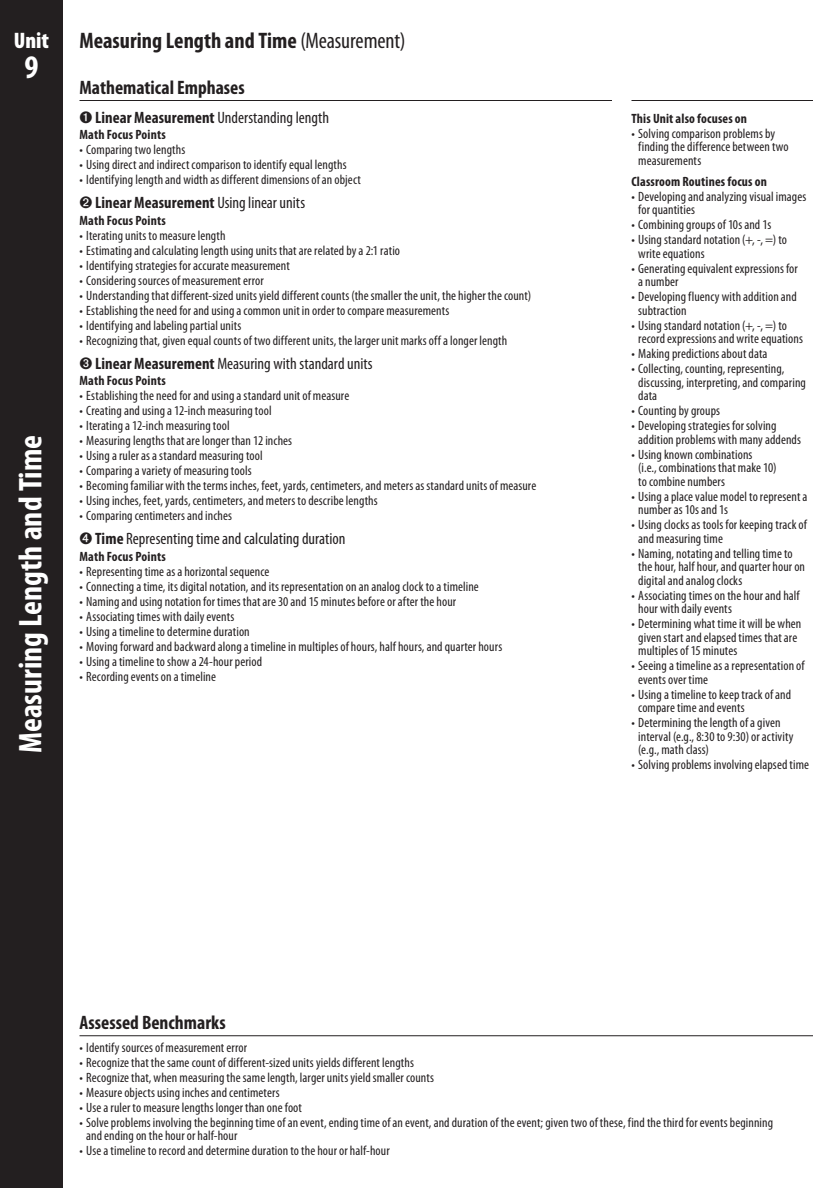
<style>
.page{position:relative;width:837px;height:1188px;background:#fff}
.page>*{position:absolute;margin:0;border:0;box-sizing:border-box;transform-origin:0 0}
.t1{font:700 condensed 33px "Myriad Pro";color:#fff}
.t2{font:700 condensed 22.5px "Myriad Pro";color:#231f20}
.t3{font:900 condensed 22.5px "Myriad Pro";color:#fff}
.t4{font:700 condensed 19.5px "Myriad Pro";color:#231f20}
.t5{font:condensed 16.5px "Myriad Pro";color:#231f20}
.t6{font:700 condensed 16.5px "Myriad Pro";letter-spacing:.005em;color:#231f20}
.t7{font:condensed 13.5px/13.5px "Myriad Pro";letter-spacing:.005em;color:#231f20}
.t8{font:700 condensed 13.5px "Myriad Pro";letter-spacing:.01em;color:#231f20}
.s1{font-weight:400}
.s2{font-weight:700}
</style>
<div class="page">
<div style="left:0;top:0;width:63px;height:1188px;background:#231f20"></div>
<hr style="left:80px;top:100px;width:532px;height:1px;background:#231f20">
<hr style="left:632px;top:100px;width:181px;height:1px;background:#231f20">
<hr style="left:80px;top:1035px;width:733px;height:1px;background:#231f20">
<h2 class="t3" style="left:14px;top:26px;width:37px">Unit</h2>
<h1 class="t1" style="left:24px;top:47px;width:16px">9</h1>
<h1 class="t1" style="left:10px;top:753px;width:319px;rotate:-90deg">Measuring Length and Time</h1>
<h2 class="t2" style="left:80px;top:27px;width:327px">Measuring Length and Time <span class="s1">(Measurement)</span></h2>
<h3 class="t4" style="left:80px;top:75px;width:167px">Mathematical Emphases</h3>
<p class="t5" style="left:80px;top:107px;width:251px">➊ <span class="s2">Linear Measurement</span> Understanding length</p>
<p class="t8" style="left:80px;top:126px;width:88px">Math Focus Points</p>
<p class="t7" style="left:80px;top:143px;width:107px">• Comparing two lengths</p>
<p class="t7" style="left:80px;top:158px;width:269px">• Using direct and indirect comparison to identify equal lengths</p>
<p class="t7" style="left:80px;top:173px;width:283px">• Identifying length and width as different dimensions of an object</p>
<p class="t6" style="left:80px;top:192px;width:227px">➋ Linear Measurement <span class="s1">Using linear units</span></p>
<p class="t8" style="left:80px;top:212px;width:88px">Math Focus Points</p>
<p class="t7" style="left:80px;top:228px;width:148px">• Iterating units to measure length</p>
<p class="t7" style="left:80px;top:243px;width:322px">• Estimating and calculating length using units that are related by a 2:1 ratio</p>
<p class="t7" style="left:80px;top:258px;width:212px">• Identifying strategies for accurate measurement</p>
<p class="t7" style="left:80px;top:273px;width:186px">• Considering sources of measurement error</p>
<p class="t7" style="left:80px;top:288px;width:453px">• Understanding that different-sized units yield different counts (the smaller the unit, the higher the count)</p>
<p class="t7" style="left:80px;top:303px;width:371px">• Establishing the need for and using a common unit in order to compare measurements</p>
<p class="t7" style="left:80px;top:318px;width:163px">• Identifying and labeling partial units</p>
<p class="t7" style="left:80px;top:333px;width:429px">• Recognizing that, given equal counts of two different units, the larger unit marks off a longer length</p>
<p class="t5" style="left:80px;top:353px;width:295px">➌ <span class="s2">Linear Measurement</span> Measuring with standard units</p>
<p class="t8" style="left:80px;top:372px;width:88px">Math Focus Points</p>
<p class="t7" style="left:80px;top:389px;width:271px">• Establishing the need for and using a standard unit of measure</p>
<p class="t7" style="left:80px;top:404px;width:194px">• Creating and using a 12-inch measuring tool</p>
<p class="t7" style="left:80px;top:419px;width:152px">• Iterating a 12-inch measuring tool</p>
<p class="t7" style="left:80px;top:434px;width:214px">• Measuring lengths that are longer than 12 inches</p>
<p class="t7" style="left:80px;top:449px;width:185px">• Using a ruler as a standard measuring tool</p>
<p class="t7" style="left:80px;top:464px;width:174px">• Comparing a variety of measuring tools</p>
<p class="t7" style="left:80px;top:479px;width:458px">• Becoming familiar with the terms inches, feet, yards, centimeters, and meters as standard units of measure</p>
<p class="t7" style="left:80px;top:494px;width:300px">• Using inches, feet, yards, centimeters, and meters to describe lengths</p>
<p class="t7" style="left:80px;top:509px;width:154px">• Comparing centimeters and inches</p>
<p class="t5" style="left:80px;top:529px;width:268px">➍ <span class="s2">Time</span> Representing time and calculating duration</p>
<p class="t8" style="left:80px;top:548px;width:88px">Math Focus Points</p>
<p class="t7" style="left:80px;top:564px;width:192px">• Representing time as a horizontal sequence</p>
<p class="t7" style="left:80px;top:579px;width:401px">• Connecting a time, its digital notation, and its representation on an analog clock to a timeline</p>
<p class="t7" style="left:80px;top:594px;width:378px">• Naming and using notation for times that are 30 and 15 minutes before or after the hour</p>
<p class="t7" style="left:80px;top:609px;width:156px">• Associating times with daily events</p>
<p class="t7" style="left:80px;top:624px;width:172px">• Using a timeline to determine duration</p>
<p class="t7" style="left:80px;top:639px;width:424px">• Moving forward and backward along a timeline in multiples of hours, half hours, and quarter hours</p>
<p class="t7" style="left:80px;top:654px;width:184px">• Using a timeline to show a 24-hour period</p>
<p class="t7" style="left:80px;top:669px;width:138px">• Recording events on a timeline</p>
<p class="t8" style="left:632px;top:110px;width:117px">This Unit also focuses on</p>
<p class="t7" style="left:638px;top:126px;width:152px;text-indent:-7px">• Solving comparison problems by finding the difference between two measurements</p>
<p class="t8" style="left:632px;top:173px;width:137px">Classroom Routines focus on</p>
<p class="t7" style="left:638px;top:189px;width:170px;text-indent:-7px">• Developing and analyzing visual images for quantities</p>
<p class="t7" style="left:632px;top:218px;width:141px">• Combining groups of 10s and 1s</p>
<p class="t7" style="left:638px;top:233px;width:150px;text-indent:-7px">• Using standard notation (+, -, =) to write equations</p>
<p class="t7" style="left:638px;top:261px;width:161px;text-indent:-7px">• Generating equivalent expressions for a number</p>
<p class="t7" style="left:638px;top:290px;width:160px;text-indent:-7px">• Developing fluency with addition and subtraction</p>
<p class="t7" style="left:638px;top:318px;width:166px;text-indent:-7px">• Using standard notation (+, -, =) to record expressions and write equations</p>
<p class="t7" style="left:632px;top:347px;width:138px">• Making predictions about data</p>
<p class="t7" style="left:638px;top:362px;width:169px;text-indent:-7px">• Collecting, counting, representing, discussing, interpreting, and comparing data</p>
<p class="t7" style="left:632px;top:404px;width:90px">• Counting by groups</p>
<p class="t7" style="left:638px;top:419px;width:164px;text-indent:-7px">• Developing strategies for solving addition problems with many addends</p>
<p class="t7" style="left:638px;top:447px;width:140px;text-indent:-7px">• Using known combinations<br>(i.e., combinations that make 10) to combine numbers</p>
<p class="t7" style="left:638px;top:489px;width:171px;text-indent:-7px">• Using a place value model to represent a number as 10s and 1s</p>
<p class="t7" style="left:638px;top:518px;width:170px;text-indent:-7px">• Using clocks as tools for keeping track of and measuring time</p>
<p class="t7" style="left:638px;top:546px;width:168px;text-indent:-7px">• Naming, notating and telling time to the hour, half hour, and quarter hour on digital and analog clocks</p>
<p class="t7" style="left:638px;top:588px;width:163px;text-indent:-7px">• Associating times on the hour and half hour with daily events</p>
<p class="t7" style="left:638px;top:617px;width:165px;text-indent:-7px">• Determining what time it will be when given start and elapsed times that are multiples of 15 minutes</p>
<p class="t7" style="left:638px;top:659px;width:168px;text-indent:-7px">• Seeing a timeline as a representation of events over time</p>
<p class="t7" style="left:638px;top:687px;width:154px;text-indent:-7px">• Using a timeline to keep track of and compare time and events</p>
<p class="t7" style="left:638px;top:716px;width:157px;text-indent:-7px">• Determining the length of a given interval (e.g., 8:30 to 9:30) or activity (e.g., math class)</p>
<p class="t7" style="left:632px;top:758px;width:179px">• Solving problems involving elapsed time</p>
<h3 class="t4" style="left:80px;top:1010px;width:148px">Assessed Benchmarks</h3>
<p class="t7" style="left:80px;top:1040px;width:169px">• Identify sources of measurement error</p>
<p class="t7" style="left:80px;top:1055px;width:336px">• Recognize that the same count of different-sized units yields different lengths</p>
<p class="t7" style="left:80px;top:1070px;width:356px">• Recognize that, when measuring the same length, larger units yield smaller counts</p>
<p class="t7" style="left:80px;top:1085px;width:202px">• Measure objects using inches and centimeters</p>
<p class="t7" style="left:80px;top:1100px;width:224px">• Use a ruler to measure lengths longer than one foot</p>
<p class="t7" style="left:86px;top:1115px;width:688px;text-indent:-7px">• Solve problems involving the beginning time of an event, ending time of an event, and duration of the event; given two of these, find the third for events beginning and ending on the hour or half-hour</p>
<p class="t7" style="left:80px;top:1144px;width:312px">• Use a timeline to record and determine duration to the hour or half-hour</p>
</div>
